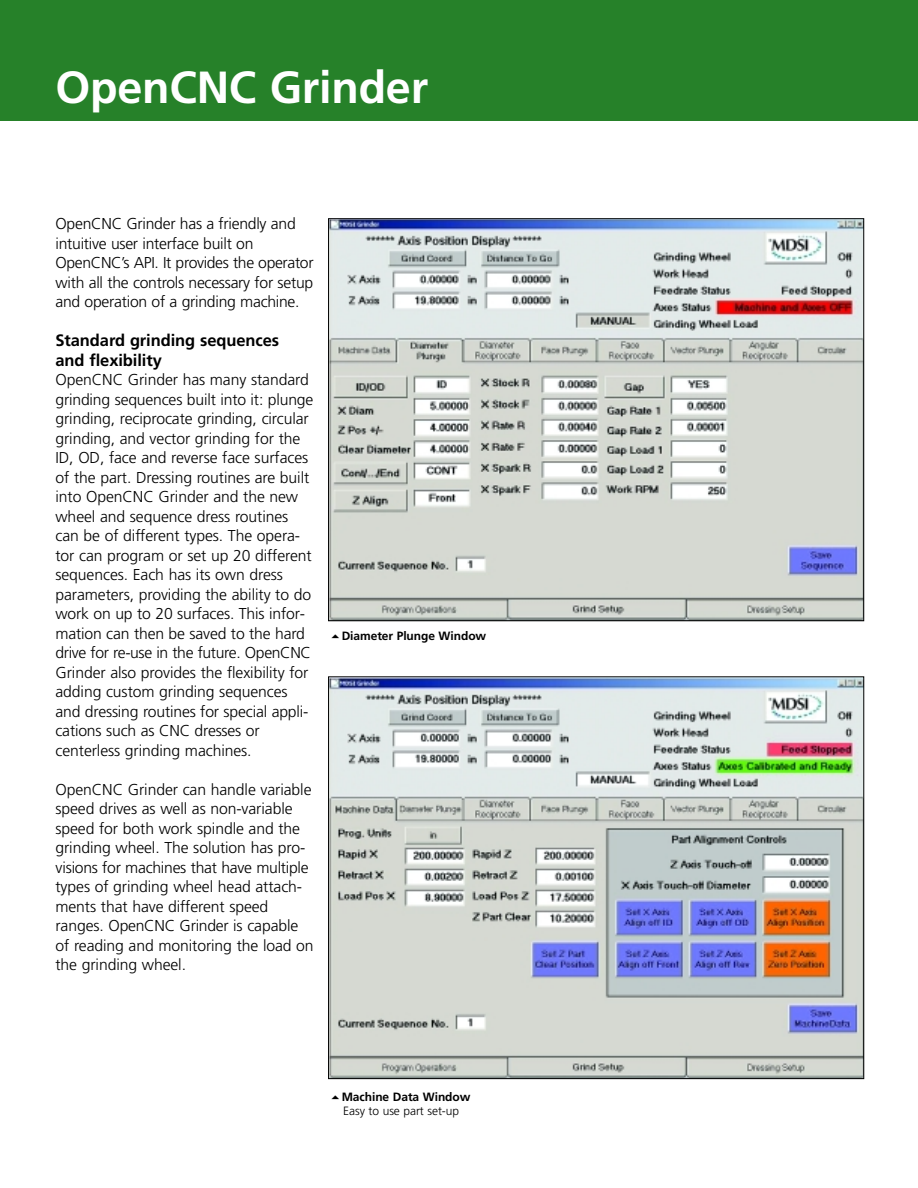
<style>
.page{position:relative;width:918px;height:1188px;background:#fff}
.page>*{position:absolute;margin:0;border:0;box-sizing:border-box;transform-origin:0 0}
.t1{font:700 45px "Frutiger";letter-spacing:-.005em;color:#fff}
.t2{font:700 16.5px/19.5px "Frutiger";letter-spacing:-.005em;color:#000}
.t3{font:300 15.75px/19.5px "Frutiger";letter-spacing:-.005em;color:#000}
.t4{font:700 12px "Frutiger";letter-spacing:-.005em;color:#000}
.t5{font:300 12px "Frutiger";letter-spacing:-.005em;color:#000}
</style>
<div class="page">
<div style="left:0;top:0;width:918px;height:122px;background:#268129"></div>
<img style="left:330px;top:220px;width:532px;height:399px">
<img style="left:330px;top:679px;width:532px;height:398px">
<h1 class="t1" style="left:56px;top:69px;width:374px">OpenCNC Grinder</h1>
<p class="t3" style="left:56px;top:215px;width:260px">OpenCNC Grinder has a friendly and intuitive user interface built on OpenCNC’s API. It provides the operator with all the controls necessary for setup and operation of a grinding machine.</p>
<p class="t2" style="left:56px;top:332px;width:225px">Standard grinding sequences and flexibility</p>
<p class="t3" style="left:56px;top:371px;width:259px">OpenCNC Grinder has many standard grinding sequences built into it: plunge grinding, reciprocate grinding, circular grinding, and vector grinding for the ID, OD, face and reverse face surfaces of the part. Dressing routines are built into OpenCNC Grinder and the new wheel and sequence dress routines can be of different types. The opera&shy;tor can program or set up 20 different sequences. Each has its own dress parameters, providing the ability to do work on up to 20 surfaces. This infor&shy;mation can then be saved to the hard drive for re-use in the future. OpenCNC Grinder also provides the flexibility for adding custom grinding sequences and dressing routines for special appli&shy;cations such as CNC dresses or centerless grinding machines.</p>
<p class="t3" style="left:56px;top:781px;width:260px">OpenCNC Grinder can handle variable speed drives as well as non-variable speed for both work spindle and the grinding wheel. The solution has pro&shy;visions for machines that have multiple types of grinding wheel head attach&shy;ments that have different speed ranges. OpenCNC Grinder is capable of reading and monitoring the load on the grinding wheel.</p>
<p class="t4" style="left:342px;top:631px;width:146px">Diameter Plunge Window</p>
<p class="t4" style="left:342px;top:1092px;width:130px">Machine Data Window</p>
<p class="t5" style="left:343px;top:1106px;width:117px">Easy to use part set-up</p>
</div>
